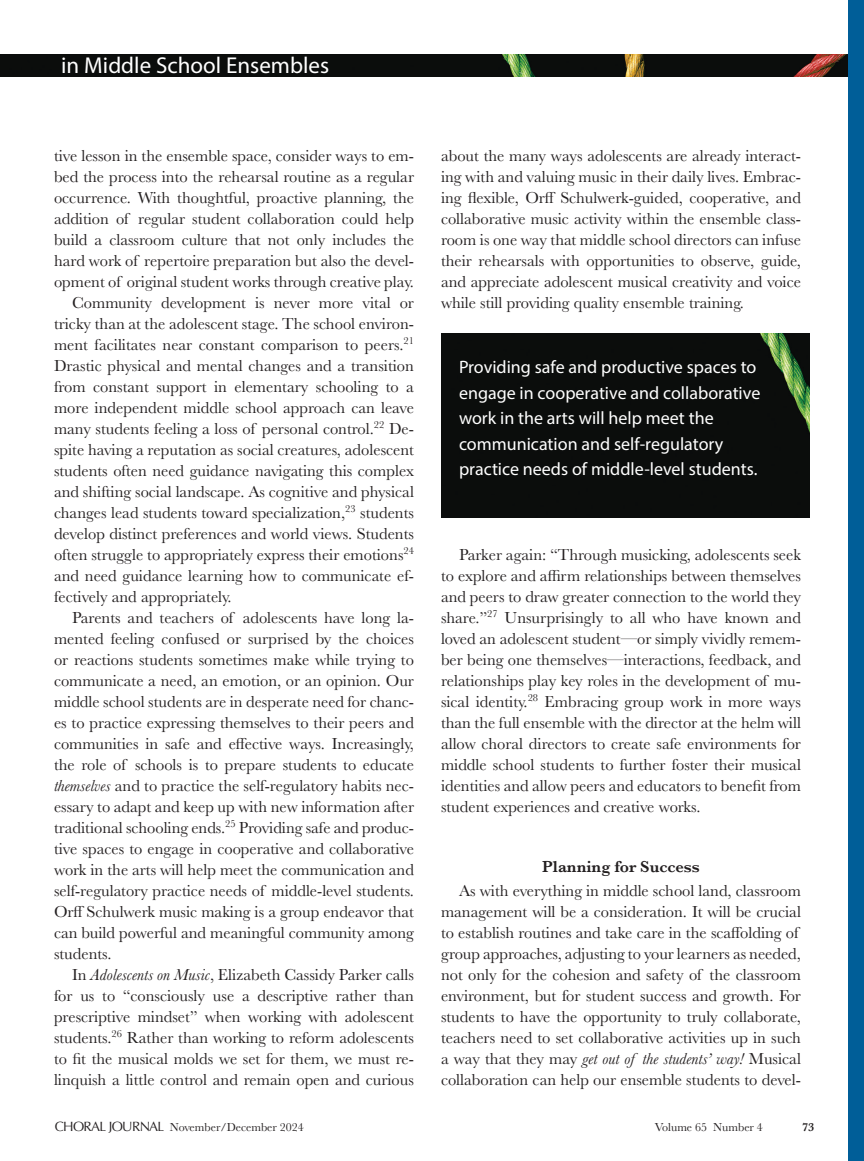
<style>
.page{position:relative;width:864px;height:1161px;background:#fff}
.page>*{position:absolute;margin:0;border:0;box-sizing:border-box;transform-origin:0 0}
.t1{font:22.95px "Myriad Pro";color:#fff}
.Body_article_new{font:18px/25.5px "Myriad Pro";color:#fff}
.Body_article_new-2{font:16.5px/21px "Baskerville";color:#231f20;text-align:justify}
._11_12_Subhead{font:600 16.5px "Baskerville";color:#231f20}
.t2{font:12px "Baskerville";color:#231f20}
.t3{font:600 12px "Baskerville";color:#231f20}
.s1{font-style:italic}
.s2{font-family:"Optima";font-size:13.5px}
</style>
<div class="page">
<img style="left:256px;top:54px;width:592px;height:23px">
<div style="left:0;top:54px;width:256px;height:23px;background:#0b0d0c"></div>
<div style="left:848px;top:0;width:16px;height:1161px;background:#005e98"></div>
<div style="left:441px;top:334px;width:369px;height:184px;background:#0b0d0c"></div>
<h1 class="t1" style="left:61px;top:51px;width:269px">in Middle School Ensembles</h1>
<p class="Body_article_new-2" style="left:54px;top:145px;width:362px">tive lesson in the ensemble space, consider ways to em&shy;bed the process into the rehearsal routine as a regular occurrence. With thoughtful, proactive planning, the addition of regular student collaboration could help build a classroom culture that not only includes the hard work of repertoire preparation but also the devel&shy;opment of original student works through creative play.</p>
<p class="Body_article_new-2" style="left:54px;top:292px;width:362px;text-indent:18px">Community development is never more vital or tricky than at the adolescent stage. The school environ&shy;ment facilitates near constant comparison to peers.<sup>21<br></sup>Drastic physical and mental changes and a transition from constant support in elementary schooling to a more independent middle school approach can leave many students feeling a loss of personal control.<sup>22</sup> De&shy;spite having a reputation as social creatures, adolescent students often need guidance navigating this complex and shifting social landscape. As cognitive and physical changes lead students toward specialization,<sup>23</sup> students develop distinct preferences and world views. Students often struggle to appropriately express their emotions<sup>24 </sup>and need guidance learning how to communicate ef&shy;fectively and appropriately.</p>
<p class="Body_article_new-2" style="left:54px;top:607px;width:362px;text-indent:18px">Parents and teachers of adolescents have long la&shy;mented feeling confused or surprised by the choices or reactions students sometimes make while trying to communicate a need, an emotion, or an opinion. Our middle school students are in desperate need for chanc&shy;es to practice expressing themselves to their peers and communities in safe and effective ways. Increasingly, the role of schools is to prepare students to educate <span class="s1">themselves</span> and to practice the self-regulatory habits nec&shy;essary to adapt and keep up with new information after traditional schooling ends.<sup>25</sup> Providing safe and produc&shy;tive spaces to engage in cooperative and collaborative work in the arts will help meet the communication and self-regulatory practice needs of middle-level students.<br>Orff Schulwerk music making is a group endeavor that can build powerful and meaningful community among students.</p>
<p class="Body_article_new-2" style="left:54px;top:964px;width:362px;text-indent:18px">In <span class="s1">Adolescents on Music</span>, Elizabeth Cassidy Parker calls for us to “consciously use a descriptive rather than prescriptive mindset” when working with adolescent students.<sup>26</sup> Rather than working to reform adolescents to fit the musical molds we set for them, we must re&shy;linquish a little control and remain open and curious</p>
<p class="Body_article_new-2" style="left:441px;top:145px;width:362px">about the many ways adolescents are already interact&shy;ing with and valuing music in their daily lives. Embrac&shy;ing flexible, Orff Schulwerk-guided, cooperative, and collaborative music activity within the ensemble class&shy;room is one way that middle school directors can infuse their rehearsals with opportunities to observe, guide, and appreciate adolescent musical creativity and voice while still providing quality ensemble training.</p>
<p class="Body_article_new" style="left:459px;top:354px;width:303px">Providing safe and productive spaces to engage in cooperative and collaborative work in the arts will help meet the communication and self-regulatory practice needs of middle-level students.</p>
<p class="Body_article_new-2" style="left:441px;top:544px;width:362px;text-indent:18px">Parker again: “Through musicking, adolescents seek to explore and affirm relationships between themselves and peers to draw greater connection to the world they share.”<sup>27</sup> Unsurprisingly to all who have known and loved an adolescent student—or simply vividly remem&shy;ber being one themselves—interactions, feedback, and relationships play key roles in the development of mu&shy;sical identity.<sup>28</sup> Embracing group work in more ways than the full ensemble with the director at the helm will allow choral directors to create safe environments for middle school students to further foster their musical identities and allow peers and educators to benefit from student experiences and creative works.</p>
<p class="_11_12_Subhead" style="left:542px;top:855px;width:159px">Planning for Success</p>
<p class="Body_article_new-2" style="left:441px;top:880px;width:362px;text-align:left;text-indent:18px">As with everything in middle school land, classroom management will be a consideration. It will be crucial to establish routines and take care in the scaffolding of group approaches, adjusting to your learners as needed, not only for the cohesion and safety of the classroom environment, but for student success and growth. For students to have the opportunity to truly collaborate, teachers need to set collaborative activities up in such a way that they may <span class="s1">get out of the students’ way!</span> Musical collaboration can help our ensemble students to devel-</p>
<p class="t2" style="left:55px;top:1120px;width:251px"><span class="s2">CHORAL JOURNAL</span> November/December 2024</p>
<p class="t2" style="left:655px;top:1120px;width:110px">Volume 65 Number 4</p>
<p class="t3" style="left:802px;top:1119px;width:13px">73</p>
</div>
